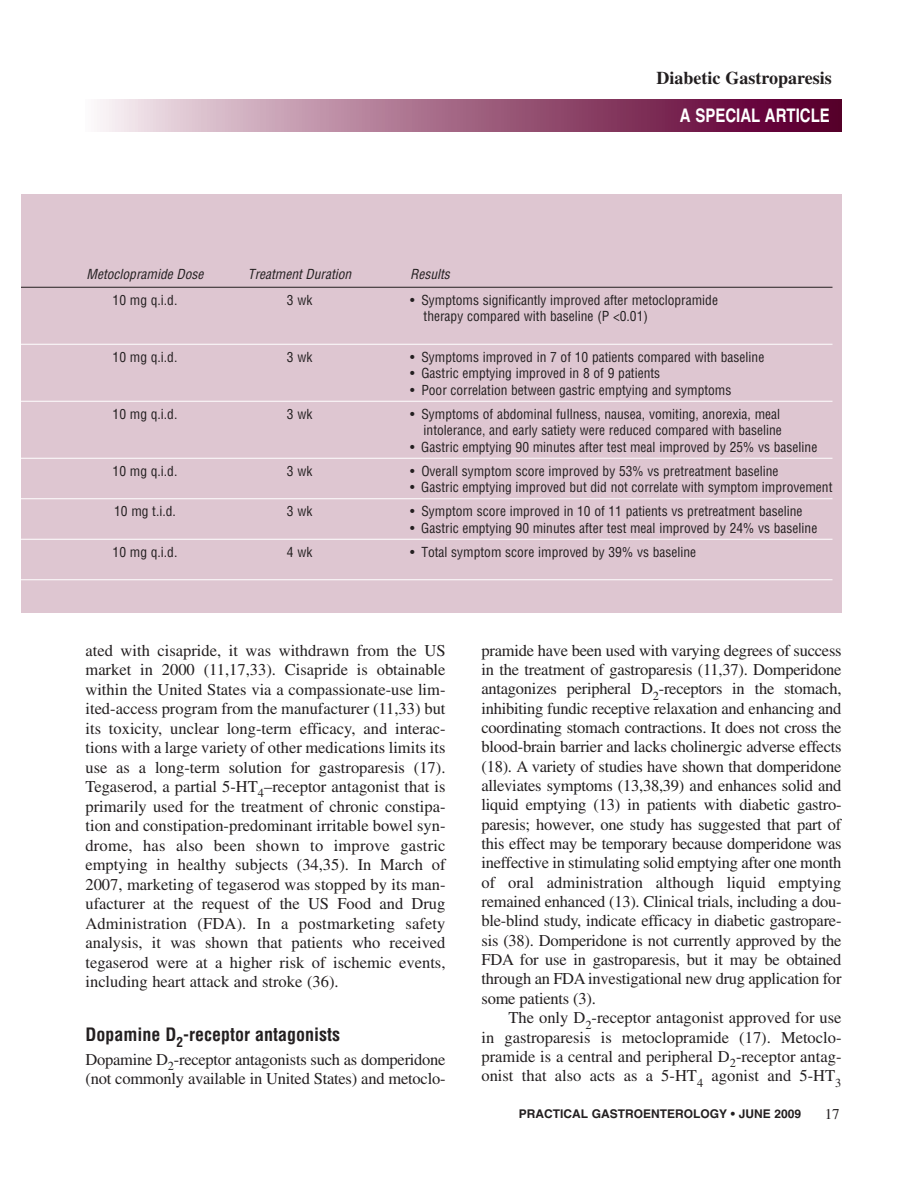
<style>
.page{position:relative;width:918px;height:1188px;background:#fff}
.page>*{position:absolute;margin:0;border:0;box-sizing:border-box;transform-origin:0 0}
.t1{font:700 18.75px "Helvetica";color:#fff;scale:.8 1}
.t2{font:700 condensed 18px "Helvetica";color:#231f20}
.t3{font:700 18px "Times";color:#231f20}
.t4{font:16.5px/19.4px "Times";letter-spacing:-.015em;color:#231f20;text-align:justify}
.t5{font:15px "Times";color:#231f20}
.t6{font:condensed 13.5px/16.5px "Helvetica";color:#231f20}
.t7{font:italic condensed 13.5px "Helvetica";color:#231f20}
.t8{font:700 12px "Helvetica";color:#231f20}
</style>
<div class="page">
<div style="left:86px;top:100px;width:756px;height:31px;background:linear-gradient(to right,#f6e9ee,#530022)"></div>
<div style="left:21px;top:194px;width:821px;height:419px;background:#dec6d1"></div>
<hr style="left:21px;top:287px;width:812px;height:1px;background:#231f20">
<hr style="left:21px;top:344px;width:812px;height:1px;background:#fff">
<hr style="left:21px;top:401px;width:812px;height:1px;background:#fff">
<hr style="left:21px;top:458px;width:812px;height:1px;background:#fff">
<hr style="left:21px;top:498px;width:812px;height:1px;background:#fff">
<hr style="left:21px;top:539px;width:812px;height:1px;background:#fff">
<hr style="left:21px;top:579px;width:812px;height:1px;background:#fff">
<p class="t3" style="left:657px;top:71px;width:177px">Diabetic Gastroparesis</p>
<p class="t1" style="left:680px;top:109px;width:189px">A SPECIAL ARTICLE</p>
<p class="t7" style="left:87px;top:269px;width:121px">Metoclopramide Dose</p>
<p class="t7" style="left:248px;top:269px;width:108px">Treatment Duration</p>
<p class="t7" style="left:410px;top:269px;width:44px">Results</p>
<p class="t6" style="left:113px;top:293px;width:66px">10 mg q.i.d.</p>
<p class="t6" style="left:287px;top:293px;width:27px">3 wk</p>
<p class="t6" style="left:424px;top:293px;width:296px;text-indent:-14px">• Symptoms significantly improved after metoclopramide therapy compared with baseline (P &lt;0.01)</p>
<p class="t6" style="left:113px;top:350px;width:66px">10 mg q.i.d.</p>
<p class="t6" style="left:287px;top:350px;width:27px">3 wk</p>
<p class="t6" style="left:410px;top:350px;width:356px">• Symptoms improved in 7 of 10 patients compared with baseline</p>
<p class="t6" style="left:410px;top:366px;width:252px">• Gastric emptying improved in 8 of 9 patients</p>
<p class="t6" style="left:410px;top:383px;width:323px">• Poor correlation between gastric emptying and symptoms</p>
<p class="t6" style="left:113px;top:407px;width:66px">10 mg q.i.d.</p>
<p class="t6" style="left:287px;top:407px;width:27px">3 wk</p>
<p class="t6" style="left:410px;top:407px;width:373px;text-align:right">• Symptoms of abdominal fullness, nausea, vomiting, anorexia, meal intolerance, and early satiety were reduced compared with baseline</p>
<p class="t6" style="left:410px;top:440px;width:409px">• Gastric emptying 90 minutes after test meal improved by 25% vs baseline</p>
<p class="t6" style="left:113px;top:464px;width:66px">10 mg q.i.d.</p>
<p class="t6" style="left:287px;top:464px;width:27px">3 wk</p>
<p class="t6" style="left:410px;top:464px;width:370px">• Overall symptom score improved by 53% vs pretreatment baseline</p>
<p class="t6" style="left:410px;top:480px;width:424px">• Gastric emptying improved but did not correlate with symptom improvement</p>
<p class="t6" style="left:114px;top:504px;width:63px">10 mg t.i.d.</p>
<p class="t6" style="left:287px;top:504px;width:27px">3 wk</p>
<p class="t6" style="left:410px;top:504px;width:394px">• Symptom score improved in 10 of 11 patients vs pretreatment baseline</p>
<p class="t6" style="left:410px;top:521px;width:409px">• Gastric emptying 90 minutes after test meal improved by 24% vs baseline</p>
<p class="t6" style="left:113px;top:545px;width:66px">10 mg q.i.d.</p>
<p class="t6" style="left:287px;top:545px;width:27px">4 wk</p>
<p class="t6" style="left:410px;top:545px;width:288px">• Total symptom score improved by 39% vs baseline</p>
<p class="t4" style="left:86px;top:642px;width:362px">ated with cisapride, it was withdrawn from the US market in 2000 (11,17,33). Cisapride is obtainable within the United States via a compassionate-use lim&shy;ited-access program from the manufacturer (11,33) but its toxicity, unclear long-term efficacy, and interac&shy;tions with a large variety of other medications limits its use as a long-term solution for gastroparesis (17).<br>Tegaserod, a partial 5-HT<sub>4</sub>–receptor antagonist that is primarily used for the treatment of chronic constipa&shy;tion and constipation-predominant irritable bowel syn&shy;drome, has also been shown to improve gastric emptying in healthy subjects (34,35). In March of 2007, marketing of tegaserod was stopped by its man&shy;ufacturer at the request of the US Food and Drug Administration (FDA). In a postmarketing safety analysis, it was shown that patients who received tegaserod were at a higher risk of ischemic events, including heart attack and stroke (36).</p>
<p class="t2" style="left:86px;top:1028px;width:256px">Dopamine D<sub>2</sub>-receptor antagonists</p>
<p class="t4" style="left:86px;top:1051px;width:362px">Dopamine D<sub>2</sub>-receptor antagonists such as domperidone (not commonly available in United States) and metoclo-</p>
<p class="t4" style="left:481px;top:642px;width:362px">pramide have been used with varying degrees of success in the treatment of gastroparesis (11,37). Domperidone antagonizes peripheral D<sub>2</sub>-receptors in the stomach, inhibiting fundic receptive relaxation and enhancing and coordinating stomach contractions. It does not cross the blood-brain barrier and lacks cholinergic adverse effects (18). A variety of studies have shown that domperidone alleviates symptoms (13,38,39) and enhances solid and liquid emptying (13) in patients with diabetic gastro&shy;paresis; however, one study has suggested that part of this effect may be temporary because domperidone was ineffective in stimulating solid emptying after one month of oral administration although liquid emptying remained enhanced (13). Clinical trials, including a dou&shy;ble-blind study, indicate efficacy in diabetic gastropare&shy;sis (38). Domperidone is not currently approved by the FDA for use in gastroparesis, but it may be obtained through an FDA investigational new drug application for some patients (3).</p>
<p class="t4" style="left:482px;top:1010px;width:362px;text-indent:27px">The only D<sub>2</sub>-receptor antagonist approved for use in gastroparesis is metoclopramide (17). Metoclo&shy;pramide is a central and peripheral D<sub>2</sub>-receptor antag&shy;onist that also acts as a 5-HT<sub>4</sub> agonist and 5-HT<sub>3</sub></p>
<p class="t8" style="left:519px;top:1109px;width:284px">PRACTICAL GASTROENTEROLOGY • JUNE 2009</p>
<p class="t5" style="left:825px;top:1109px;width:16px">17</p>
</div>
